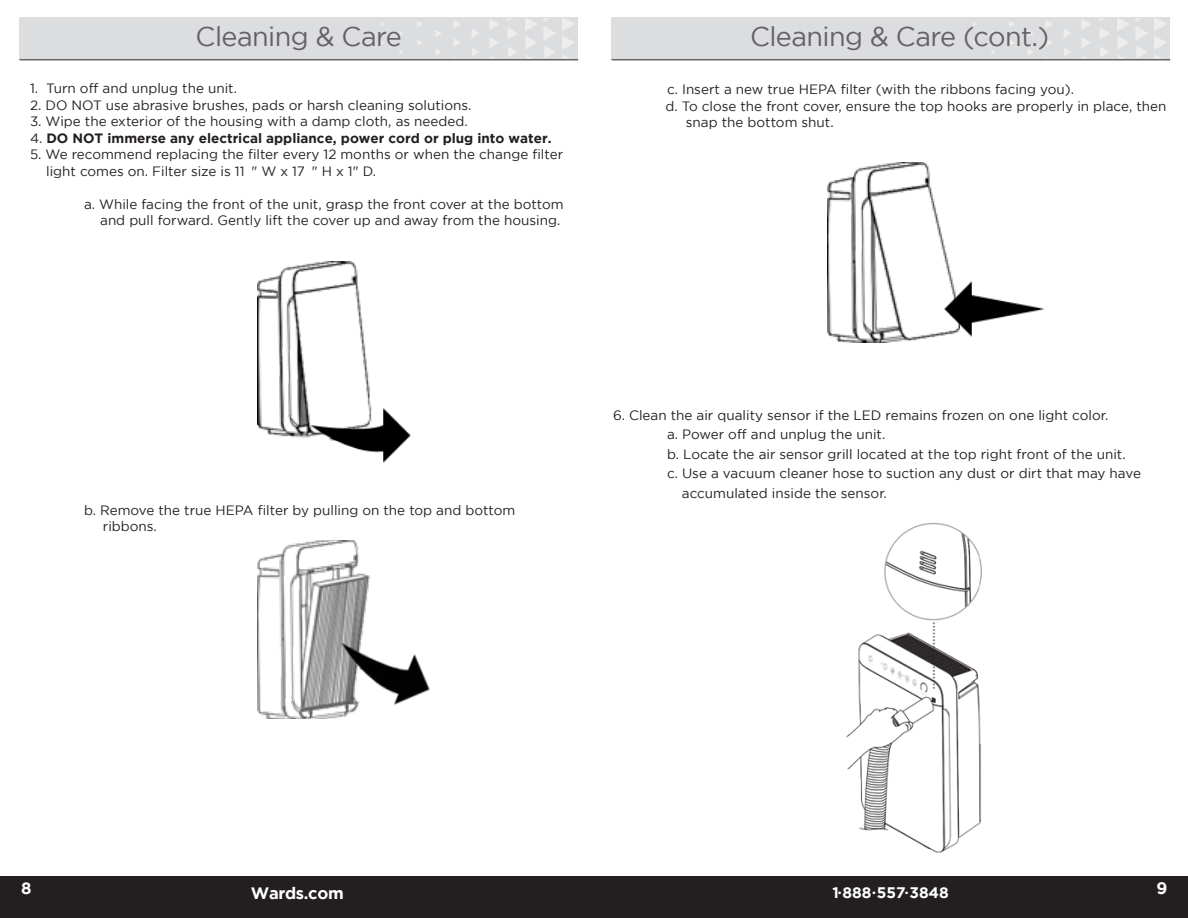
<style>
.page{position:relative;width:1188px;height:918px;background:#fff}
.page>*{position:absolute;margin:0;border:0;box-sizing:border-box;transform-origin:0 0}
.t1{font:27px "Gotham";letter-spacing:-.02em;color:#636366}
.t2{font:700 16.5px "Gotham";letter-spacing:-.02em;color:#fff}
.t3{font:700 15.3px "Gotham";color:#fff}
.t4{font:13.5px/16.5px "Gotham";color:#231f20}
.t5{font:700 13.5px "Gotham";color:#231f20}
.s1{font-weight:400}
.s2{font-size:9px}
</style>
<div class="page">
<div style="left:0;top:876px;width:1188px;height:42px;background:#231f20"></div>
<div style="left:612px;top:18px;width:558px;height:42px;background:#dcdddf"></div>
<svg style="left:1154px;top:18px;width:12px;height:41px"></svg>
<svg style="left:1117px;top:18px;width:31px;height:41px"></svg>
<svg style="left:1099px;top:18px;width:11px;height:21px"></svg>
<svg style="left:1100px;top:47px;width:9px;height:10px"></svg>
<svg style="left:1081px;top:19px;width:10px;height:10px"></svg>
<svg style="left:1082px;top:38px;width:9px;height:9px"></svg>
<svg style="left:1064px;top:29px;width:7px;height:9px"></svg>
<svg style="left:1064px;top:48px;width:7px;height:8px"></svg>
<svg style="left:1045px;top:20px;width:7px;height:8px"></svg>
<svg style="left:1046px;top:39px;width:6px;height:7px"></svg>
<svg style="left:1028px;top:30px;width:5px;height:6px"></svg>
<svg style="left:1028px;top:49px;width:5px;height:6px"></svg>
<svg style="left:1009px;top:21px;width:5px;height:6px"></svg>
<svg style="left:1010px;top:40px;width:4px;height:5px"></svg>
<hr style="left:612px;top:59px;width:558px;height:1px;background:#636366">
<div style="left:20px;top:18px;width:558px;height:42px;background:#dcdddf"></div>
<svg style="left:562px;top:18px;width:12px;height:41px"></svg>
<svg style="left:525px;top:18px;width:31px;height:41px"></svg>
<svg style="left:507px;top:18px;width:11px;height:21px"></svg>
<svg style="left:508px;top:47px;width:9px;height:10px"></svg>
<svg style="left:489px;top:19px;width:9px;height:10px"></svg>
<svg style="left:490px;top:38px;width:9px;height:9px"></svg>
<svg style="left:472px;top:29px;width:7px;height:9px"></svg>
<svg style="left:472px;top:48px;width:7px;height:8px"></svg>
<svg style="left:453px;top:20px;width:7px;height:8px"></svg>
<svg style="left:454px;top:39px;width:6px;height:7px"></svg>
<svg style="left:436px;top:30px;width:5px;height:6px"></svg>
<svg style="left:436px;top:49px;width:5px;height:6px"></svg>
<svg style="left:417px;top:21px;width:5px;height:6px"></svg>
<svg style="left:418px;top:40px;width:4px;height:5px"></svg>
<hr style="left:20px;top:59px;width:558px;height:1px;background:#636366">
<img style="left:257px;top:261px;width:112px;height:177px">
<img style="left:257px;top:540px;width:113px;height:179px">
<img style="left:828px;top:162px;width:119px;height:181px">
<img style="left:306px;top:382px;width:105px;height:81px">
<img style="left:941px;top:255px;width:103px;height:88px">
<img style="left:314px;top:601px;width:116px;height:118px">
<img style="left:846px;top:523px;width:136px;height:330px">
<p class="t1" style="left:196px;top:22px;width:208px">Cleaning &amp; Care</p>
<p class="t1" style="left:750px;top:22px;width:301px">Cleaning &amp; Care (cont.)</p>
<p class="t4" style="left:30px;top:80px;width:209px">1. Turn off and unplug the unit.</p>
<p class="t4" style="left:30px;top:96px;width:443px">2. DO NOT use abrasive brushes, pads or harsh cleaning solutions.</p>
<p class="t4" style="left:30px;top:113px;width:439px">3. Wipe the exterior of the housing with a damp cloth, as needed.</p>
<p class="t5" style="left:30px;top:130px;width:523px"><span class="s1">4.</span> DO NOT immerse any electrical appliance, power cord or plug into water.</p>
<p class="t4" style="left:30px;top:146px;width:535px">5. We recommend replacing the filter every 12 months or when the change filter</p>
<p class="t4" style="left:46px;top:162px;width:331px">light comes on. Filter size is 11½" W x 17 " H x 1" D.</p>
<p class="t4" style="left:84px;top:195px;width:481px;text-align:right">a. While facing the front of the unit, grasp the front cover at the bottom and pull forward. Gently lift the cover up and away from the housing.</p>
<p class="t4" style="left:667px;top:81px;width:409px">c. Insert a new true HEPA filter (with the ribbons facing you).</p>
<p class="t4" style="left:686px;top:97px;width:482px;text-indent:-20px">d. To close the front cover, ensure the top hooks are properly in place, then snap the bottom shut.</p>
<p class="t4" style="left:84px;top:501px;width:433px">b. Remove the true HEPA filter by pulling on the top and bottom</p>
<p class="t4" style="left:103px;top:518px;width:56px">ribbons.</p>
<p class="t4" style="left:613px;top:406px;width:497px">6. Clean the air quality sensor if the LED remains frozen on one light color.</p>
<p class="t4" style="left:667px;top:426px;width:220px">a. Power off and unplug the unit.</p>
<p class="t4" style="left:667px;top:445px;width:460px">b. Locate the air sensor grill located at the top right front of the unit.</p>
<p class="t4" style="left:667px;top:465px;width:475px">c. Use a vacuum cleaner hose to suction any dust or dirt that may have</p>
<p class="t4" style="left:682px;top:484px;width:207px">accumulated inside the sensor.</p>
<p class="t2" style="left:21px;top:879px;width:12px">8</p>
<p class="t2" style="left:251px;top:883px;width:94px">Wards.com</p>
<p class="t3" style="left:832px;top:883px;width:118px">1<span class="s2">•</span>888<span class="s2">•</span>557<span class="s2">•</span>3848</p>
<p class="t2" style="left:1157px;top:879px;width:12px">9</p>
</div>
